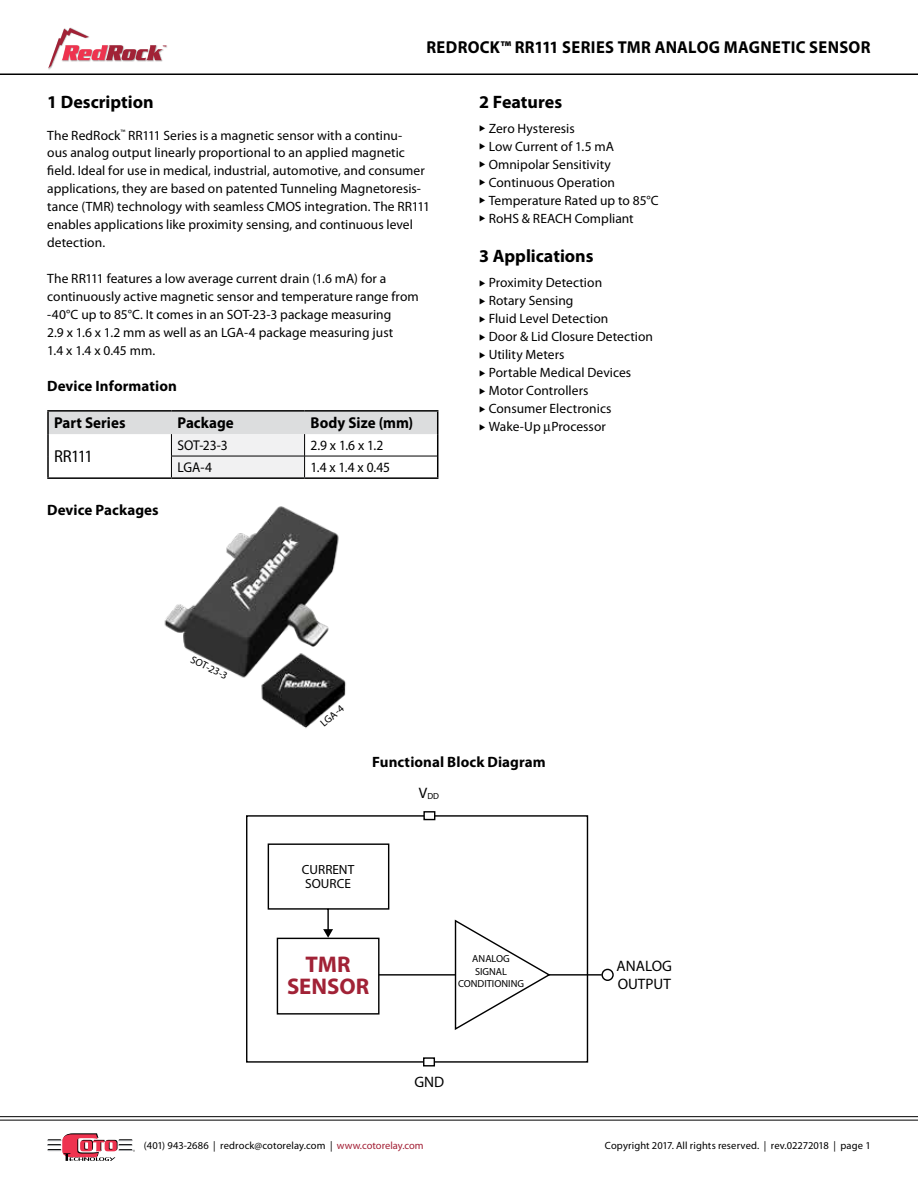
<style>
.page{position:relative;width:918px;height:1188px;background:#fff}
.page>*{position:absolute;margin:0;border:0;box-sizing:border-box;transform-origin:0 0}
.t1{font:700 22.8px/22px "Myriad Pro";color:#a12236;text-align:center}
.t2{font:700 18px "Myriad Pro";color:#000}
.t3{font:700 17.4px "Myriad Pro";letter-spacing:.02em;color:#000;scale:.95 1}
.t4{font:17.4px "Myriad Pro";letter-spacing:-.075em;color:#000;scale:.95 1}
.t5{font:700 15.75px "Myriad Pro";letter-spacing:.005em;color:#000;scale:.95 1}
.t6{font:15.15px/18.1px "Myriad Pro";color:#000}
.t7{font:700 15px "Myriad Pro";letter-spacing:.005em;color:#000}
.t8{font:14.1px "Myriad Pro";letter-spacing:-.005em;color:#000;scale:.95 1}
.t9{font:13.5px/18px "Myriad Pro";letter-spacing:.005em;color:#000}
.t10{font:13.2px/14.4px "Myriad Pro";color:#000}
.t11{font:10.5px "Myriad Pro";letter-spacing:.01em;color:#000}
.t12{font:10.2px/12.3px "Myriad Pro";color:#000;text-align:center}
.t13{font:8.85px "Myriad Pro";color:#000}
.t14{font:500 4.35px "Serpentine";color:#a12236}
.s1{font-size:15.15px}
.s2{color:#a32035}
</style>
<div class="page">
<svg style="left:48px;top:28px;width:115px;height:40px"></svg>
<svg style="left:47px;top:1133px;width:88px;height:28px"></svg>
<hr style="left:0;top:74px;width:918px;height:1px;background:#000">
<hr style="left:0;top:1120px;width:918px;height:1px;background:#000">
<hr style="left:0;top:1116px;width:918px;height:1px;background:#000">
<svg style="left:267px;top:843px;width:123px;height:172px"></svg>
<hr style="left:379px;top:974px;width:223px;height:2px;background:#000">
<svg style="left:454px;top:919px;width:98px;height:111px"></svg>
<svg style="left:602px;top:969px;width:11px;height:11px"></svg>
<div style="left:601px;top:969px;width:13px;height:12px;border:1px solid #000;border-radius:50%"></div>
<div style="left:246px;top:815px;width:342px;height:248px;border:1px solid #000"></div>
<div style="left:423px;top:811px;width:12px;height:9px;background:#fff;border:1px solid #000"></div>
<div style="left:423px;top:1057px;width:12px;height:10px;background:#fff;border:1px solid #000"></div>
<img style="left:164px;top:506px;width:182px;height:223px">
<hr style="left:47px;top:410px;width:124px;height:2px;background:#000">
<hr style="left:47px;top:412px;width:2px;height:22px;background:#000">
<hr style="left:171px;top:410px;width:134px;height:2px;background:#000">
<hr style="left:305px;top:410px;width:133px;height:2px;background:#000">
<hr style="left:47px;top:434px;width:2px;height:22px;background:#000">
<hr style="left:47px;top:456px;width:2px;height:21px;background:#000">
<hr style="left:47px;top:477px;width:124px;height:2px;background:#000">
<hr style="left:171px;top:477px;width:134px;height:2px;background:#000">
<hr style="left:305px;top:477px;width:133px;height:2px;background:#000">
<svg style="left:48px;top:411px;width:390px;height:67px"></svg>
<p class="t14" style="left:162px;top:44px;width:6px">™</p>
<p class="t3" style="left:426px;top:38px;width:469px">REDROCK™ RR111 SERIES TMR ANALOG MAGNETIC SENSOR</p>
<h2 class="t2" style="left:47px;top:92px;width:108px">1 Description</h2>
<p class="t9" style="left:47px;top:126px;width:384px">The RedRock<sup>™</sup> RR111 Series is a magnetic sensor with a continu-<br>ous analog output linearly proportional to an applied magnetic field. Ideal for use in medical, industrial, automotive, and consumer applications, they are based on patented Tunneling Magnetoresis&shy;tance (TMR) technology with seamless CMOS integration. The RR111 enables applications like proximity sensing, and continuous level detection.</p>
<p class="t9" style="left:47px;top:270px;width:373px">The RR111 features a low average current drain (1.6 mA) for a continuously active magnetic sensor and temperature range from -40°C up to 85°C. It comes in an SOT-23-3 package measuring<br>2.9 x 1.6 x 1.2 mm as well as an LGA-4 package measuring just<br>1.4 x 1.4 x 0.45 mm.</p>
<p class="t7" style="left:47px;top:377px;width:131px">Device Information</p>
<p class="t5" style="left:54px;top:414px;width:77px">Part Series</p>
<p class="t5" style="left:177px;top:414px;width:61px">Package</p>
<p class="t5" style="left:311px;top:414px;width:110px">Body Size (mm)</p>
<p class="t4" style="left:54px;top:447px;width:42px">RR111</p>
<p class="t8" style="left:177px;top:438px;width:55px">SOT-23-3</p>
<p class="t8" style="left:311px;top:438px;width:78px">2.9 x 1.6 x 1.2</p>
<p class="t8" style="left:177px;top:460px;width:38px">LGA-4</p>
<p class="t8" style="left:311px;top:460px;width:85px">1.4 x 1.4 x 0.45</p>
<p class="t7" style="left:47px;top:502px;width:113px">Device Packages</p>
<h2 class="t2" style="left:479px;top:92px;width:85px">2 Features</h2>
<p class="t9" style="left:479px;top:119px;width:97px">◆ Zero Hysteresis</p>
<p class="t9" style="left:479px;top:137px;width:136px">◆ Low Current of 1.5 mA</p>
<p class="t9" style="left:479px;top:155px;width:133px">◆ Omnipolar Sensitivity</p>
<p class="t9" style="left:479px;top:173px;width:137px">◆ Continuous Operation</p>
<p class="t9" style="left:479px;top:191px;width:181px">◆ Temperature Rated up to 85°C</p>
<p class="t9" style="left:479px;top:209px;width:156px">◆ RoHS &amp; REACH Compliant</p>
<h2 class="t2" style="left:479px;top:246px;width:116px">3 Applications</h2>
<p class="t9" style="left:479px;top:274px;width:124px">◆ Proximity Detection</p>
<p class="t9" style="left:479px;top:292px;width:96px">◆ Rotary Sensing</p>
<p class="t9" style="left:479px;top:310px;width:131px">◆ Fluid Level Detection</p>
<p class="t9" style="left:479px;top:328px;width:175px">◆ Door &amp; Lid Closure Detection</p>
<p class="t9" style="left:479px;top:346px;width:87px">◆ Utility Meters</p>
<p class="t9" style="left:479px;top:364px;width:154px">◆ Portable Medical Devices</p>
<p class="t9" style="left:479px;top:382px;width:111px">◆ Motor Controllers</p>
<p class="t9" style="left:479px;top:400px;width:134px">◆ Consumer Electronics</p>
<p class="t9" style="left:479px;top:418px;width:128px">◆ Wake-Up Processor</p>
<p class="t11" style="left:194px;top:653px;width:42px;rotate:27deg">SOT-23-3</p>
<p class="t11" style="left:318px;top:720px;width:29px;rotate:-41deg">LGA-4</p>
<p class="t7" style="left:372px;top:754px;width:175px">Functional Block Diagram</p>
<p class="t10" style="left:302px;top:862px;width:54px">CURRENT<br>SOURCE</p>
<h1 class="t1" style="left:287px;top:953px;width:84px">TMR<br>SENSOR</h1>
<p class="t13" style="left:419px;top:790px;width:22px"><span class="s1">V</span>DD</p>
<p class="t12" style="left:458px;top:953px;width:68px">ANALOG<br>SIGNAL<br>CONDITIONING</p>
<p class="t6" style="left:414px;top:1073px;width:31px">GND</p>
<p class="t11" style="left:144px;top:1140px;width:281px">(401) 943-2686 | redrock@cotorelay.com | <span class="s2">www.cotorelay.com</span></p>
<p class="t6" style="left:617px;top:956px;width:57px">ANALOG<br>OUTPUT</p>
<p class="t11" style="left:605px;top:1140px;width:267px">Copyright 2017. All rights reserved. | rev.02272018 | page 1</p>
</div>
